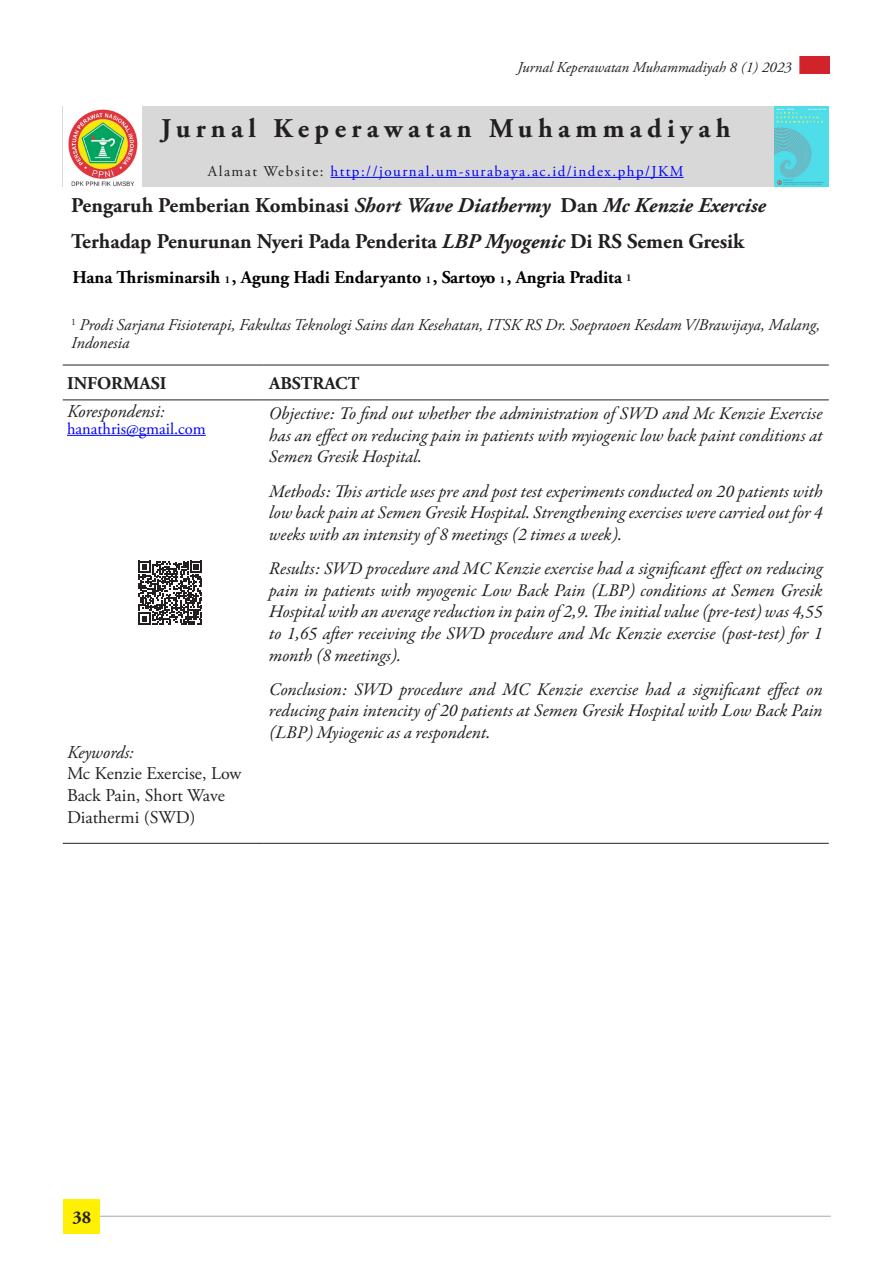
<style>
.page{position:relative;width:893px;height:1263px;background:#fff}
.page>*{position:absolute;margin:0;border:0;box-sizing:border-box;transform-origin:0 0}
.t1{font:700 27px "Adobe Garamond Pro";letter-spacing:.2em;color:#231f20}
.t2{font:700 21px/36px "Adobe Garamond Pro";color:#231f20}
.t3{font:italic 18px/21.6px "Garamond Premr Pro";letter-spacing:-.005em;color:#231f20;text-align:justify}
.t4{font:700 18px "Adobe Garamond Pro";color:#000}
.t5{font:18px/21.6px "Adobe Garamond Pro";color:#231f20}
.t6{font:italic 18px "Adobe Garamond Pro";color:#231f20}
.t7{font:700 18px "Adobe Garamond Pro";color:#231f20}
.t8{font:italic 16.5px/18px "Adobe Garamond Pro";color:#231f20}
.t9{font:16.5px "Adobe Garamond Pro";color:#00f}
.t10{font:15px "Adobe Garamond Pro";letter-spacing:.1em;color:#00f}
.t11{font:italic 15px "Adobe Garamond Pro";color:#231f20}
.t12{font:700 10.5px "Adobe Garamond Pro";color:#231f20}
.s1{color:#231f20}
.s2{font-style:italic}
.s3{font-size:10.5px}
</style>
<div class="page">
<div style="left:64px;top:1199px;width:36px;height:34px;background:#fff101"></div>
<div style="left:799px;top:56px;width:31px;height:18px;background:#d1232a"></div>
<hr style="left:100px;top:1216px;width:731px;height:1px;background:#a8a9ad">
<div style="left:63px;top:106px;width:766px;height:81px;background:#d8d8d8"></div>
<hr style="left:63px;top:843px;width:200px;height:1px;background:#231f20">
<hr style="left:263px;top:843px;width:566px;height:1px;background:#231f20">
<hr style="left:63px;top:365px;width:200px;height:1px;background:#231f20">
<hr style="left:263px;top:365px;width:566px;height:1px;background:#231f20">
<hr style="left:63px;top:399px;width:200px;height:1px;background:#231f20">
<hr style="left:263px;top:399px;width:566px;height:1px;background:#231f20">
<hr style="left:330px;top:177px;width:354px;height:1px;background:#00f">
<hr style="left:67px;top:435px;width:139px;height:1px;background:#00f">
<img style="left:774px;top:106px;width:54px;height:81px">
<img style="left:63px;top:106px;width:78px;height:81px">
<svg style="left:139px;top:561px;width:63px;height:64px"></svg>
<p class="t11" style="left:518px;top:58px;width:276px">Jurnal Keperawatan Muhammadiyah 8 (1) 2023</p>
<p class="t1" style="left:161px;top:113px;width:571px">Jurnal Keperawatan Muhammadiyah</p>
<p class="t10" style="left:208px;top:162px;width:477px"><span class="s1">Alamat Website:</span> http://journal.um-surabaya.ac.id/index.php/JKM</p>
<p class="t2" style="left:71px;top:188px;width:696px">Pengaruh Pemberian Kombinasi <span class="s2">Short Wave Diathermy</span> Dan <span class="s2">Mc Kenzie Exercise<br></span>Terhadap Penurunan Nyeri Pada Penderita <span class="s2">LBP Myogenic</span> Di RS Semen Gresik</p>
<p class="t12" style="left:626px;top:271px;width:7px">1</p>
<p class="t8" style="left:71px;top:316px;width:750px"><sup>1</sup> Prodi Sarjana Fisioterapi, Fakultas Teknologi Sains dan Kesehatan, ITSK RS Dr. Soepraoen Kesdam V/Brawijaya, Malang,<br>Indonesia</p>
<p class="t7" style="left:67px;top:373px;width:101px">INFORMASI</p>
<p class="t7" style="left:269px;top:373px;width:92px">ABSTRACT</p>
<p class="t6" style="left:67px;top:401px;width:99px">Korespondensi:</p>
<p class="t9" style="left:67px;top:419px;width:140px">hanathris@gmail.com</p>
<p class="t4" style="left:73px;top:270px;width:551px">Hana Thrisminarsih <span class="s3">1</span> , Agung Hadi Endaryanto <span class="s3">1</span> , Sartoyo <span class="s3">1</span> , Angria Pradita</p>
<p class="t3" style="left:269px;top:403px;width:555px">Objective: To find out whether the administration of SWD and Mc Kenzie Exercise has an effect on reducing pain in patients with myiogenic low back paint conditions at Semen Gresik Hospital.</p>
<p class="t3" style="left:269px;top:481px;width:555px">Methods: This article uses pre and post test experiments conducted on 20 patients with low back pain at Semen Gresik Hospital. Strengthening exercises were carried out for 4 weeks with an intensity of 8 meetings (2 times a week).</p>
<p class="t3" style="left:269px;top:559px;width:555px">Results: SWD procedure and MC Kenzie exercise had a significant effect on reducing pain in patients with myogenic Low Back Pain (LBP) conditions at Semen Gresik Hospital with an average reduction in pain of 2,9. The initial value (pre-test) was 4,55 to 1,65 after receiving the SWD procedure and Mc Kenzie exercise (post-test) for 1 month (8 meetings).</p>
<p class="t3" style="left:269px;top:679px;width:555px">Conclusion: SWD procedure and MC Kenzie exercise had a significant effect on reducing pain intencity of 20 patients at Semen Gresik Hospital with Low Back Pain (LBP) Myiogenic as a respondent.</p>
<p class="t6" style="left:67px;top:741px;width:68px">Keywords:</p>
<p class="t5" style="left:67px;top:763px;width:176px">Mc Kenzie Exercise, Low<br>Back Pain, Short Wave<br>Diathermi (SWD)</p>
<p class="t7" style="left:72px;top:1206px;width:20px">38</p>
</div>
